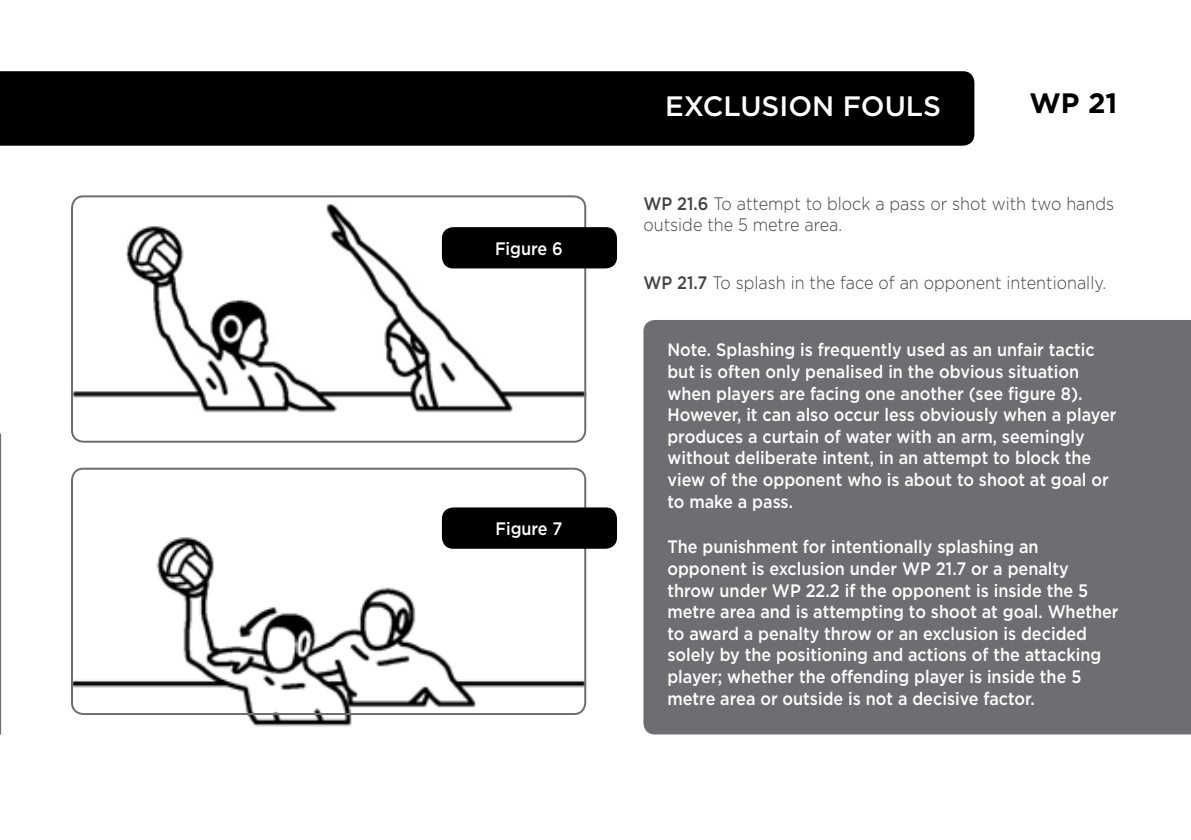
<style>
.page{position:relative;width:1191px;height:840px;background:#fff}
.page>*{position:absolute;margin:0;border:0;box-sizing:border-box;transform-origin:0 0}
.t1{font:500 28px "Gotham";color:#fff}
.t2{font:700 28px "Gotham";color:#000}
.t3{font:500 18px/21.6px "Gotham";color:#fff;scale:.9 1}
.t4{font:300 18px/21.6px "Gotham";color:#414042;scale:.9 1}
.s1{font-weight:500}
</style>
<div class="page">
<div style="left:643px;top:320px;width:548px;height:414px;background:#6d6e71"></div>
<svg style="left:0;top:433px;width:1px;height:301px"></svg>
<div style="left:0;top:71px;width:974px;height:75px;background:#000"></div>
<img style="left:71px;top:198px;width:525px;height:244px">
<img style="left:71px;top:470px;width:525px;height:257px">
<div style="left:71px;top:195px;width:515px;height:247px;border:2px solid #6d6e71;border-radius:11px"></div>
<div style="left:71px;top:467px;width:515px;height:247px;border:2px solid #6d6e71;border-radius:11px"></div>
<div style="left:442px;top:227px;width:175px;height:41px;background:#000;border-radius:11px"></div>
<div style="left:442px;top:507px;width:175px;height:41px;background:#000;border-radius:11px"></div>
<p class="t3" style="left:495px;top:237px;width:77px">Figure 6</p>
<p class="t3" style="left:495px;top:517px;width:76px">Figure 7</p>
<h1 class="t1" style="left:665px;top:87px;width:277px">EXCLUSION FOULS</h1>
<h1 class="t2" style="left:1029px;top:84px;width:89px">WP 21</h1>
<p class="t4" style="left:643px;top:192px;width:524px"><span class="s1">WP 21.6</span> To attempt to block a pass or shot with two hands outside the 5 metre area.</p>
<p class="t4" style="left:643px;top:271px;width:516px"><span class="s1">WP 21.7</span> To splash in the face of an opponent intentionally.</p>
<p class="t3" style="left:667px;top:339px;width:500px">Note. Splashing is frequently used as an unfair tactic but is often only penalised in the obvious situation when players are facing one another (see figure 8).<br>However, it can also occur less obviously when a player produces a curtain of water with an arm, seemingly without deliberate intent, in an attempt to block the view of the opponent who is about to shoot at goal or to make a pass.</p>
<p class="t3" style="left:667px;top:535px;width:503px">The punishment for intentionally splashing an opponent is exclusion under WP 21.7 or a penalty throw under WP 22.2 if the opponent is inside the 5 metre area and is attempting to shoot at goal. Whether to award a penalty throw or an exclusion is decided solely by the positioning and actions of the attacking player; whether the offending player is inside the 5 metre area or outside is not a decisive factor.</p>
</div>
